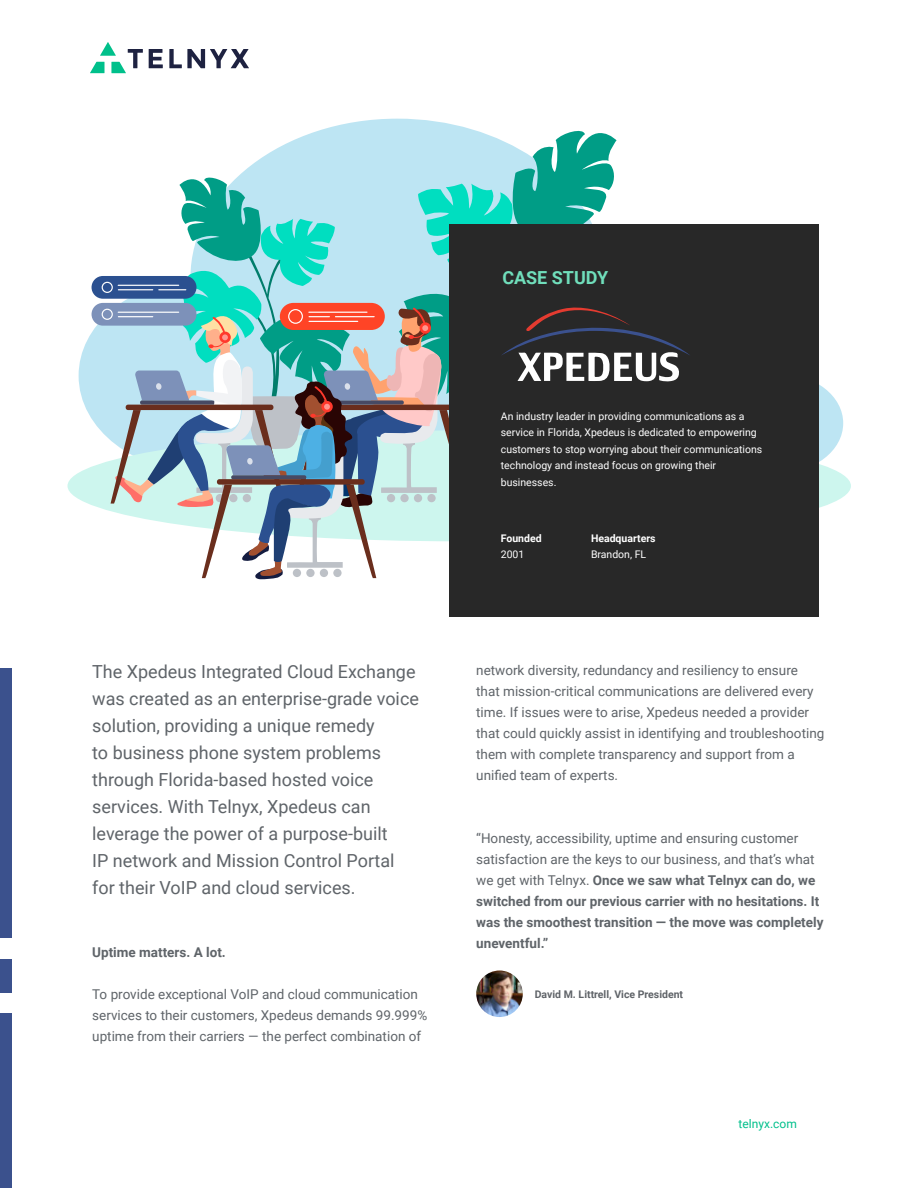
<style>
.page{position:relative;width:918px;height:1188px;background:#fff}
.page>*{position:absolute;margin:0;border:0;box-sizing:border-box;transform-origin:0 0}
.t1{font:18px/27px "Roboto";color:#5f6469}
.t2{font:700 18px "Roboto";color:#70debb}
.t3{font:13.5px/21px "Roboto";color:#5f6469}
.t4{font:700 13.5px/21px "Roboto";color:#5f6469}
.t5{font:12px "Roboto";color:#00c08b}
.t6{font:10.5px/16.5px "Roboto";color:#fff}
.t7{font:700 10.5px "Roboto";color:#5f6368}
.t8{font:700 10.5px "Roboto";color:#fff}
.s1{font-weight:400}
</style>
<div class="page">
<svg style="left:79px;top:276px;width:764px;height:196px"></svg>
<div style="left:68px;top:430px;width:783px;height:111px;background:#cdf6ee;border-radius:50%"></div>
<div style="left:92px;top:276px;width:105px;height:23px;background:#2b5090;border-radius:11px"></div>
<div style="left:102px;top:282px;width:11px;height:11px;border:1px solid #fff;border-radius:50%"></div>
<div style="left:92px;top:303px;width:105px;height:23px;background:#7d91b9;border-radius:11px"></div>
<div style="left:102px;top:309px;width:11px;height:11px;border:1px solid #fff;border-radius:50%"></div>
<div style="left:449px;top:224px;width:370px;height:392px;background:#282828"></div>
<svg style="left:149px;top:49px;width:14px;height:19px"></svg>
<svg style="left:169px;top:49px;width:80px;height:19px"></svg>
<svg style="left:90px;top:42px;width:53px;height:31px"></svg>
<div style="left:0;top:668px;width:11px;height:270px;background:#3b518d"></div>
<div style="left:0;top:1013px;width:11px;height:175px;background:#3b518d"></div>
<div style="left:0;top:959px;width:11px;height:34px;background:#3b518d"></div>
<svg style="left:111px;top:118px;width:579px;height:461px"></svg>
<img style="left:476px;top:970px;width:47px;height:47px;border-radius:23px">
<h1 class="t2" style="left:502px;top:264px;width:108px">CASE STUDY</h1>
<p class="t1" style="left:92px;top:657px;width:328px">The Xpedeus Integrated Cloud Exchange was created as an enterprise-grade voice solution, providing a unique remedy<br>to business phone system problems through Florida-based hosted voice services. With Telnyx, Xpedeus can leverage the power of a purpose-built<br>IP network and Mission Control Portal for their VoIP and cloud services.</p>
<p class="t4" style="left:92px;top:941px;width:135px">Uptime matters. A lot.</p>
<p class="t3" style="left:92px;top:983px;width:336px">To provide exceptional VoIP and cloud communication services to their customers, Xpedeus demands 99.999% uptime from their carriers — the perfect combination of</p>
<p class="t6" style="left:501px;top:407px;width:263px">An industry leader in providing communications as a service in Florida, Xpedeus is dedicated to empowering customers to stop worrying about their communications technology and instead focus on growing their businesses.</p>
<p class="t8" style="left:501px;top:531px;width:42px">Founded</p>
<p class="t6" style="left:501px;top:546px;width:25px">2001</p>
<p class="t8" style="left:591px;top:531px;width:66px">Headquarters</p>
<p class="t6" style="left:591px;top:546px;width:57px">Brandon, FL</p>
<p class="t3" style="left:476px;top:659px;width:350px">network diversity, redundancy and resiliency to ensure that mission-critical communications are delivered every time. If issues were to arise, Xpedeus needed a provider that could quickly assist in identifying and troubleshooting them with complete transparency and support from a unified team of experts.</p>
<p class="t4" style="left:476px;top:827px;width:349px"><span class="s1">“Honesty, accessibility, uptime and ensuring customer satisfaction are the keys to our business, and that’s what we get with Telnyx.</span> Once we saw what Telnyx can do, we switched from our previous carrier with no hesitations. It was the smoothest transition — the move was completely uneventful.”</p>
<p class="t7" style="left:535px;top:987px;width:150px">David M. Littrell, Vice President</p>
<p class="t5" style="left:739px;top:1115px;width:60px">telnyx.com</p>
</div>
